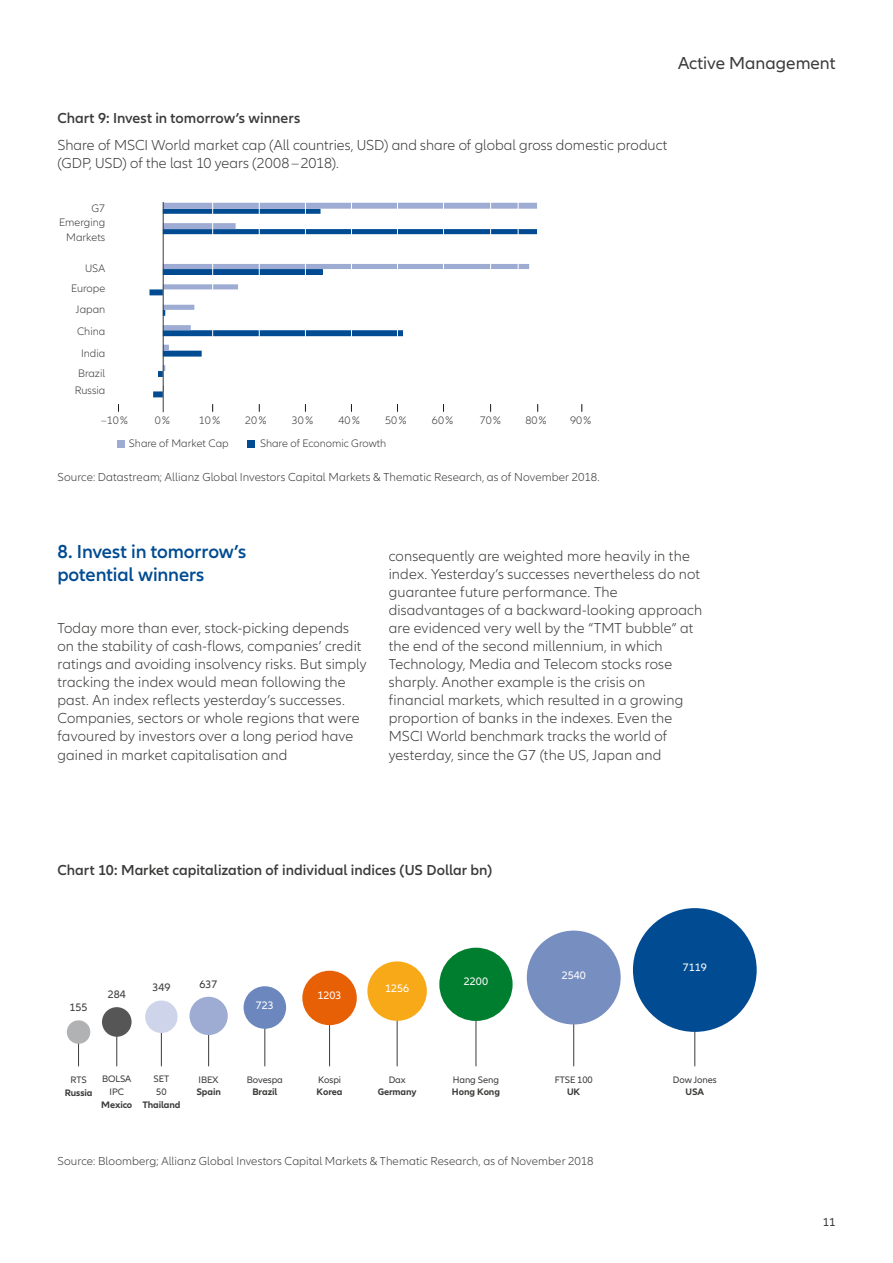
<style>
.page{position:relative;width:893px;height:1263px;background:#fff}
.page>*{position:absolute;margin:0;border:0;box-sizing:border-box;transform-origin:0 0}
.t1{font:600 19.5px/23.4px "Allianz Neo";letter-spacing:-.005em;color:#004b92}
.t2{font:18px "Allianz Neo";color:#3b3b3a}
.t3{font:300 15px/18px "Allianz Neo";letter-spacing:.005em;color:#3b3b3a}
.t4{font:600 15px "Allianz Neo";color:#3b3b3a}
.t5{font:300 12px "Allianz Neo";letter-spacing:.005em;color:#3b3b3a}
.t6{font:12px "Allianz Neo";color:#3b3b3a}
.t7{font:300 11.25px/20px "Allianz Neo";color:#3b3b3a}
.t8{font:11.25px "Allianz Neo";color:#fff}
.t9{font:11.25px "Allianz Neo";color:#3b3b3a}
.t10{font:9.75px/12.8px "Allianz Neo";letter-spacing:-.01em;color:#3b3b3a}
.t11{font:700 9.75px "Allianz Neo";letter-spacing:-.01em;color:#3b3b3a}
</style>
<div class="page">
<svg style="left:149px;top:209px;width:14px;height:188px"></svg>
<svg style="left:164px;top:203px;width:373px;height:168px"></svg>
<hr style="left:518px;top:202px;width:1px;height:180px;background:#fff">
<hr style="left:212px;top:202px;width:1px;height:180px;background:#fff">
<hr style="left:259px;top:202px;width:1px;height:180px;background:#fff">
<hr style="left:305px;top:202px;width:1px;height:180px;background:#fff">
<hr style="left:397px;top:202px;width:1px;height:180px;background:#fff">
<hr style="left:443px;top:202px;width:1px;height:180px;background:#fff">
<hr style="left:490px;top:202px;width:1px;height:180px;background:#fff">
<div style="left:117px;top:440px;width:8px;height:7px;background:#9eacd3"></div>
<div style="left:248px;top:440px;width:7px;height:7px;background:#004b92"></div>
<hr style="left:163px;top:202px;width:1px;height:210px;background:#3b3b3a">
<hr style="left:351px;top:202px;width:1px;height:180px;background:#fff">
<hr style="left:694px;top:1016px;width:1px;height:50px;background:#3b3b3a">
<hr style="left:573px;top:1016px;width:1px;height:50px;background:#3b3b3a">
<hr style="left:476px;top:1016px;width:1px;height:50px;background:#3b3b3a">
<hr style="left:397px;top:1016px;width:1px;height:50px;background:#3b3b3a">
<hr style="left:329px;top:1016px;width:1px;height:50px;background:#3b3b3a">
<hr style="left:264px;top:1016px;width:1px;height:50px;background:#3b3b3a">
<hr style="left:208px;top:1016px;width:1px;height:50px;background:#3b3b3a">
<hr style="left:161px;top:1016px;width:1px;height:50px;background:#3b3b3a">
<hr style="left:116px;top:1016px;width:1px;height:50px;background:#3b3b3a">
<hr style="left:78px;top:1029px;width:1px;height:37px;background:#3b3b3a">
<div style="left:633px;top:908px;width:124px;height:124px;background:#004b92;border-radius:62px"></div>
<div style="left:527px;top:930px;width:94px;height:94px;background:#778ec1;border-radius:47px"></div>
<div style="left:439px;top:948px;width:74px;height:73px;background:#007e30;border-radius:37px"></div>
<div style="left:367px;top:961px;width:60px;height:60px;background:#f8a918;border-radius:30px"></div>
<div style="left:302px;top:971px;width:55px;height:54px;background:#e86006;border-radius:27px"></div>
<div style="left:244px;top:986px;width:42px;height:43px;background:#6c87bd;border-radius:21px"></div>
<div style="left:67px;top:1020px;width:23px;height:24px;background:#b1b2b3;border-radius:12px"></div>
<div style="left:102px;top:1007px;width:30px;height:30px;background:#565656;border-radius:15px"></div>
<div style="left:145px;top:1000px;width:33px;height:33px;background:#ced4ea;border-radius:16px"></div>
<div style="left:189px;top:997px;width:39px;height:38px;background:#9eacd3;border-radius:19px"></div>
<p class="t2" style="left:678px;top:53px;width:159px">Active Management</p>
<p class="t4" style="left:57px;top:109px;width:244px">Chart 9: Invest in tomorrow’s winners</p>
<p class="t3" style="left:57px;top:136px;width:612px">Share of MSCI World market cap (All countries, USD) and share of global gross domestic product (GDP, USD) of the last 10 years (2008–2018).</p>
<p class="t7" style="left:91px;top:198px;width:15px">G7</p>
<p class="t7" style="left:59px;top:215px;width:48px;line-height:15px;text-align:right">Emerging<br>Markets</p>
<p class="t7" style="left:85px;top:259px;width:22px">USA</p>
<p class="t7" style="left:71px;top:279px;width:36px">Europe</p>
<p class="t7" style="left:76px;top:300px;width:31px">Japan</p>
<p class="t7" style="left:77px;top:321px;width:30px">China</p>
<p class="t7" style="left:78px;top:343px;width:29px">India<br>Brazil</p>
<p class="t7" style="left:75px;top:381px;width:32px">Russia</p>
<p class="t7" style="left:101px;top:411px;width:28px">–10%</p>
<p class="t7" style="left:199px;top:411px;width:23px">10%</p>
<p class="t7" style="left:245px;top:411px;width:23px">20%</p>
<p class="t7" style="left:292px;top:411px;width:23px">30%</p>
<p class="t7" style="left:339px;top:411px;width:23px">40%</p>
<p class="t7" style="left:385px;top:411px;width:23px">50%</p>
<p class="t7" style="left:432px;top:411px;width:23px">60%</p>
<p class="t7" style="left:480px;top:411px;width:23px">70%</p>
<p class="t7" style="left:525px;top:411px;width:23px">80%</p>
<p class="t7" style="left:570px;top:411px;width:23px">90%</p>
<p class="t7" style="left:129px;top:434px;width:101px">Share of Market Cap</p>
<p class="t7" style="left:155px;top:411px;width:17px">0%</p>
<p class="t7" style="left:260px;top:434px;width:128px">Share of Economic Growth</p>
<p class="t5" style="left:57px;top:470px;width:544px">Source: Datastream; Allianz Global Investors Capital Markets &amp; Thematic Research, as of November 2018.</p>
<h1 class="t1" style="left:57px;top:540px;width:190px">8. Invest in tomorrow’s potential winners</h1>
<p class="t3" style="left:57px;top:620px;width:311px">Today more than ever, stock-picking depends on the stability of cash-flows, companies’ credit ratings and avoiding insolvency risks. But simply tracking the index would mean following the past. An index reflects yesterday’s successes.<br>Companies, sectors or whole regions that were favoured by investors over a long period have gained in market capitalisation and</p>
<p class="t3" style="left:389px;top:548px;width:315px">consequently are weighted more heavily in the index. Yesterday’s successes nevertheless do not guarantee future performance. The disadvantages of a backward-looking approach are evidenced very well by the “TMT bubble” at the end of the second millennium, in which Technology, Media and Telecom stocks rose sharply. Another example is the crisis on financial markets, which resulted in a growing proportion of banks in the indexes. Even the MSCI World benchmark tracks the world of yesterday, since the G7 (the US, Japan and</p>
<p class="t4" style="left:58px;top:861px;width:436px">Chart 10: Market capitalization of individual indices (US Dollar bn)</p>
<p class="t9" style="left:70px;top:1000px;width:20px">155</p>
<p class="t9" style="left:108px;top:988px;width:20px">284</p>
<p class="t9" style="left:152px;top:980px;width:20px">349</p>
<p class="t9" style="left:200px;top:978px;width:20px">637</p>
<p class="t10" style="left:70px;top:1074px;width:18px">RTS</p>
<p class="t11" style="left:65px;top:1087px;width:29px">Russia</p>
<p class="t10" style="left:102px;top:1073px;width:31px;text-align:center">BOLSA<br>IPC</p>
<p class="t11" style="left:101px;top:1099px;width:33px">Mexico</p>
<p class="t10" style="left:154px;top:1073px;width:17px">SET<br>50</p>
<p class="t11" style="left:142px;top:1099px;width:40px">Thailand</p>
<p class="t10" style="left:199px;top:1073px;width:22px">IBEX</p>
<p class="t11" style="left:196px;top:1086px;width:26px">Spain</p>
<p class="t8" style="left:256px;top:999px;width:20px">723</p>
<p class="t10" style="left:247px;top:1073px;width:37px">Bovespa</p>
<p class="t11" style="left:252px;top:1086px;width:26px">Brazil</p>
<p class="t8" style="left:317px;top:989px;width:26px">1203</p>
<p class="t10" style="left:318px;top:1073px;width:24px">Kospi</p>
<p class="t11" style="left:316px;top:1086px;width:28px">Korea</p>
<p class="t8" style="left:385px;top:982px;width:26px">1256</p>
<p class="t10" style="left:389px;top:1073px;width:18px">Dax</p>
<p class="t11" style="left:378px;top:1086px;width:40px">Germany</p>
<p class="t8" style="left:464px;top:975px;width:26px">2200</p>
<p class="t10" style="left:453px;top:1073px;width:48px">Hang Seng</p>
<p class="t11" style="left:452px;top:1086px;width:50px">Hong Kong</p>
<p class="t8" style="left:562px;top:968px;width:26px">2540</p>
<p class="t10" style="left:555px;top:1073px;width:40px">FTSE 100</p>
<p class="t11" style="left:567px;top:1086px;width:15px">UK</p>
<p class="t5" style="left:58px;top:1154px;width:538px">Source: Bloomberg; Allianz Global Investors Capital Markets &amp; Thematic Research, as of November 2018</p>
<p class="t8" style="left:683px;top:961px;width:26px">7119</p>
<p class="t10" style="left:673px;top:1073px;width:45px">Dow Jones</p>
<p class="t11" style="left:685px;top:1086px;width:20px">USA</p>
<p class="t6" style="left:823px;top:1215px;width:14px">11</p>
</div>
